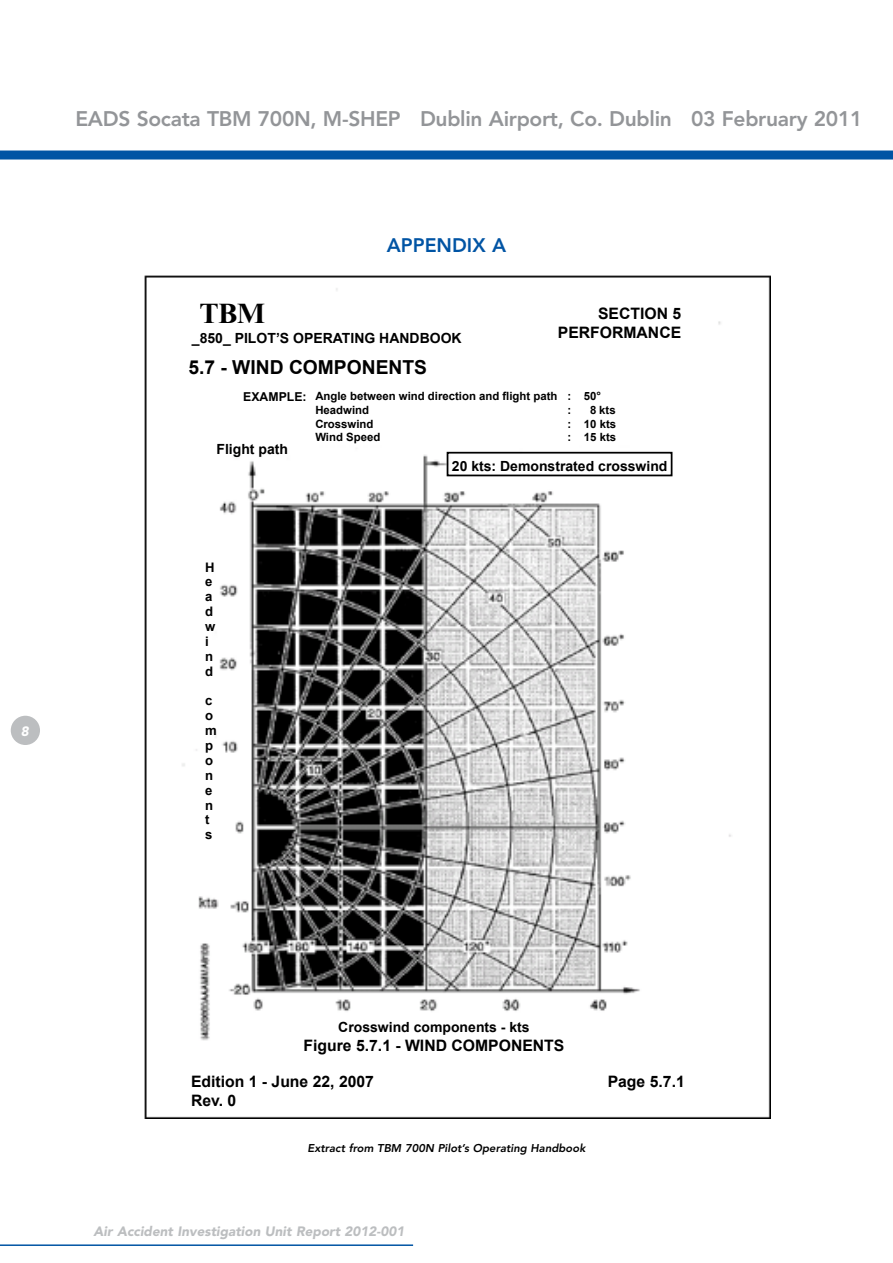
<style>
.page{position:relative;width:893px;height:1263px;background:#fff}
.page>*{position:absolute;margin:0;border:0;box-sizing:border-box;transform-origin:0 0}
.t1{font:700 28.05px "Times New Roman SF";color:#000}
.t2{font:800 21px "Avenir";letter-spacing:-.015em;color:#939598}
.t3{font:800 19.5px "Avenir";color:#0054a4}
.t4{font:700 19.2px "Arial";color:#000}
.t5{font:700 15.75px/18.9px "Arial";color:#000;text-align:right}
.t6{font:700 13.95px "Arial";color:#000}
.t7{font:italic 900 13.5px "Avenir";color:#bcbec0}
.t8{font:italic 900 13.5px "Avenir";color:#fff}
.t9{font:700 13.2px/14.9px "Arial";color:#000}
.t10{font:700 11.4px/13.6px "Arial";color:#000}
.t11{font:italic 800 11.25px "Avenir";color:#000}
.s1{font-size:12.3px}
</style>
<div class="page">
<div style="left:11px;top:716px;width:29px;height:29px;background:#bcbec0;border-radius:50%"></div>
<div style="left:0;top:150px;width:893px;height:9px;background:#0054a4"></div>
<hr style="left:0;top:1244px;width:413px;height:2px;background:#0054a4">
<img style="left:144px;top:275px;width:626px;height:844px">
<div style="left:447px;top:452px;width:225px;height:24px;border:2px solid #000"></div>
<p class="t8" style="left:21px;top:723px;width:9px">8</p>
<h2 class="t2" style="left:75px;top:106px;width:789px">EADS Socata TBM 700N, M-SHEP Dublin Airport, Co. Dublin 03 February 2011</h2>
<h3 class="t3" style="left:387px;top:234px;width:27px">Appendi</h3>
<h3 class="t3" style="left:472px;top:234px;width:35px">x A</h3>
<h1 class="t1" style="left:200px;top:297px;width:67px">TBM</h1>
<h3 class="t5" style="left:558px;top:304px;width:125px">SECTION 5<br>PERFORMANCE</h3>
<p class="t6" style="left:192px;top:329px;width:271px">_850_ PILOT’S OPERATING HANDBOOK</p>
<h3 class="t4" style="left:188px;top:354px;width:240px">5.7 - WIND COMPONENTS</h3>
<p class="t10" style="left:315px;top:390px;width:287px;text-indent:-72px"><span class="s1">EXAMPLE:</span> Angle between wind direction and flight path : 50°<br>Headwind</p>
<p class="t10" style="left:567px;top:404px;width:5px">:</p>
<p class="t10" style="left:590px;top:404px;width:27px">8 kts</p>
<p class="t6" style="left:216px;top:440px;width:73px">Flight path</p>
<p class="t10" style="left:315px;top:417px;width:60px">Crosswind</p>
<p class="t10" style="left:567px;top:417px;width:50px">: 10 kts</p>
<p class="t10" style="left:315px;top:431px;width:67px">Wind Speed</p>
<p class="t10" style="left:567px;top:431px;width:50px">: 15 kts</p>
<p class="t6" style="left:452px;top:456px;width:217px">20 kts: Demonstrated crosswind</p>
<p class="t9" style="left:205px;top:560px;width:12px">H e a d w i n d</p>
<p class="t9" style="left:205px;top:694px;width:13px">c o m p o n e n t s</p>
<p class="t6" style="left:338px;top:1018px;width:193px">Crosswind components - kts</p>
<h3 class="t5" style="left:304px;top:1036px;width:262px">Figure 5.7.1 - WIND COMPONENTS</h3>
<h3 class="t5" style="left:191px;top:1073px;width:185px;text-align:left">Edition 1 - June 22, 2007<br>Rev. 0</h3>
<h3 class="t5" style="left:608px;top:1073px;width:79px">Page 5.7.1</h3>
<p class="t11" style="left:308px;top:1141px;width:279px">Extract from TBM 700N Pilot’s Operating Handbook</p>
<p class="t7" style="left:94px;top:1223px;width:312px">Air Accident Investigation Unit Report 2012-001</p>
</div>
